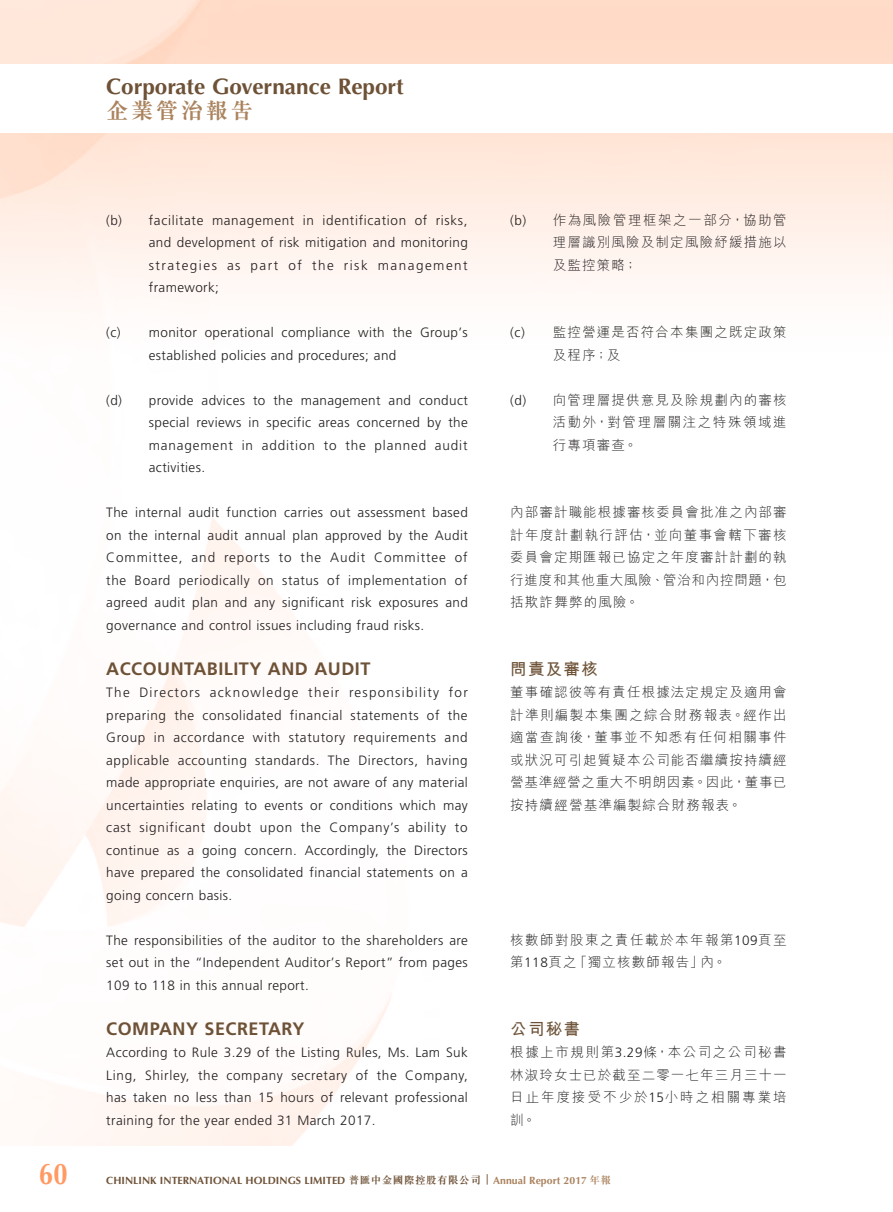
<style>
.page{position:relative;width:893px;height:1212px;background:#fff}
.page>*{position:absolute;margin:0;border:0;box-sizing:border-box;transform-origin:0 0}
.t1{font:700 30px "Optima LT Std";color:#ff9a63;scale:.85 1}
.t2{font:700 22.5px "Optima LT Std";color:#6e5237}
.t3{font:700 22.5px "M Sung HK";letter-spacing:.105em;color:#ab835e}
.Heading_1{font:700 18px "Frutiger LT Std";letter-spacing:.03em;color:#6e5237}
.C_Heading_1{font:700 16.5px "M Hei HK";letter-spacing:.08em;color:#6e5237}
.Body_Text{font:300 13.5px/22.5px "Frutiger LT Std";letter-spacing:.03em;color:#231f20;text-align:justify}
.C_Body_Text{font:300 13.5px/22.5px "M Hei HK";letter-spacing:.09em;color:#231f20;text-align:justify}
.C_Body_Text-2{font:300 13.5px/22.5px "M Hei HK";letter-spacing:.11em;color:#231f20}
.t4{font:700 10.5px "Optima LT Std";letter-spacing:.005em;color:#6e5237}
.s1{font-family:"Frutiger LT Std"}
.s2{font-family:"M Sung HK"}
.s3{color:#ab835e}
.s4{font-family:"M Sung HK";color:#ab835e}
</style>
<div class="page">
<h1 class="t1" style="left:39px;top:1156px;width:36px">60</h1>
<h2 class="t2" style="left:106px;top:73px;width:299px">Corporate Governance Report</h2>
<h2 class="t3" style="left:106px;top:100px;width:148px">企業管治報告</h2>
<p class="Body_Text" style="left:149px;top:209px;width:321px;text-indent:-43px">(b) facilitate management in identification of risks, and development of risk mitigation and monitoring strategies as part of the risk management framework;</p>
<p class="Body_Text" style="left:149px;top:321px;width:320px;text-indent:-43px">(c) monitor operational compliance with the Group’s established policies and procedures; and</p>
<p class="Body_Text" style="left:149px;top:389px;width:321px;text-indent:-43px">(d) provide advices to the management and conduct special reviews in specific areas concerned by the management in addition to the planned audit activities.</p>
<p class="Body_Text" style="left:106px;top:501px;width:363px">The internal audit function carries out assessment based on the internal audit annual plan approved by the Audit Committee, and reports to the Audit Committee of the Board periodically on status of implementation of agreed audit plan and any significant risk exposures and governance and control issues including fraud risks.</p>
<p class="Heading_1" style="left:106px;top:658px;width:266px">ACCOUNTABILITY AND AUDIT</p>
<p class="Body_Text" style="left:106px;top:681px;width:363px">The Directors acknowledge their responsibility for preparing the consolidated financial statements of the Group in accordance with statutory requirements and applicable accounting standards. The Directors, having made appropriate enquiries, are not aware of any material uncertainties relating to events or conditions which may cast significant doubt upon the Company’s ability to continue as a going concern. Accordingly, the Directors have prepared the consolidated financial statements on a going concern basis.</p>
<p class="Body_Text" style="left:106px;top:929px;width:363px">The responsibilities of the auditor to the shareholders are set out in the “Independent Auditor’s Report” from pages 109 to 118 in this annual report.</p>
<p class="Heading_1" style="left:106px;top:1018px;width:200px">COMPANY SECRETARY</p>
<p class="Body_Text" style="left:106px;top:1041px;width:363px">According to Rule 3.29 of the Listing Rules, Ms. Lam Suk Ling, Shirley, the company secretary of the Company, has taken no less than 15 hours of relevant professional training for the year ended 31 March 2017.</p>
<p class="C_Body_Text" style="left:553px;top:208px;width:235px;text-indent:-43px"><span class="s1">(b)</span> 作為風險管理框架之一部分，協助管理層識別風險及制定風險紓緩措施以及監控策略；</p>
<p class="C_Body_Text" style="left:553px;top:321px;width:235px;text-indent:-43px"><span class="s1">(c)</span> 監控營運是否符合本集團之既定政策及程序；及</p>
<p class="C_Body_Text" style="left:553px;top:388px;width:235px;text-indent:-43px"><span class="s1">(d)</span> 向管理層提供意見及除規劃內的審核活動外，對管理層關注之特殊領域進行專項審查。</p>
<p class="C_Body_Text" style="left:510px;top:501px;width:278px">內部審計職能根據審核委員會批准之內部審計年度計劃執行評估，並向董事會轄下審核委員會定期匯報已協定之年度審計計劃的執行進度和其他重大風險、管治和內控問題，包括欺詐舞弊的風險。</p>
<p class="C_Heading_1" style="left:510px;top:657px;width:89px">問責及審核</p>
<p class="C_Body_Text" style="left:510px;top:681px;width:278px">董事確認彼等有責任根據法定規定及適用會計準則編製本集團之綜合財務報表。經作出適當查詢後，董事並不知悉有任何相關事件或狀況可引起質疑本公司能否繼續按持續經營基準經營之重大不明朗因素。因此，董事已按持續經營基準編製綜合財務報表。</p>
<p class="C_Body_Text-2" style="left:510px;top:928px;width:278px">核數師對股東之責任載於本年報第<span class="s1">109</span>頁至第<span class="s1">118</span>頁之「獨立核數師報告」內。</p>
<p class="C_Heading_1" style="left:510px;top:1017px;width:71px">公司秘書</p>
<p class="C_Body_Text" style="left:510px;top:1041px;width:278px">根據上市規則第<span class="s1">3.29</span>條，本公司之公司秘書林淑玲女士已於截至二零一七年三月三十一日止年度接受不少於<span class="s1">15</span>小時之相關專業培訓。</p>
<p class="t4" style="left:106px;top:1174px;width:506px">CHINLINK INTERNATIONAL HOLDINGS LIMITED <span class="s2">普匯中金國際控股有限公司</span> | <span class="s3">Annual Report 2017</span> <span class="s4">年報</span></p>
</div>
